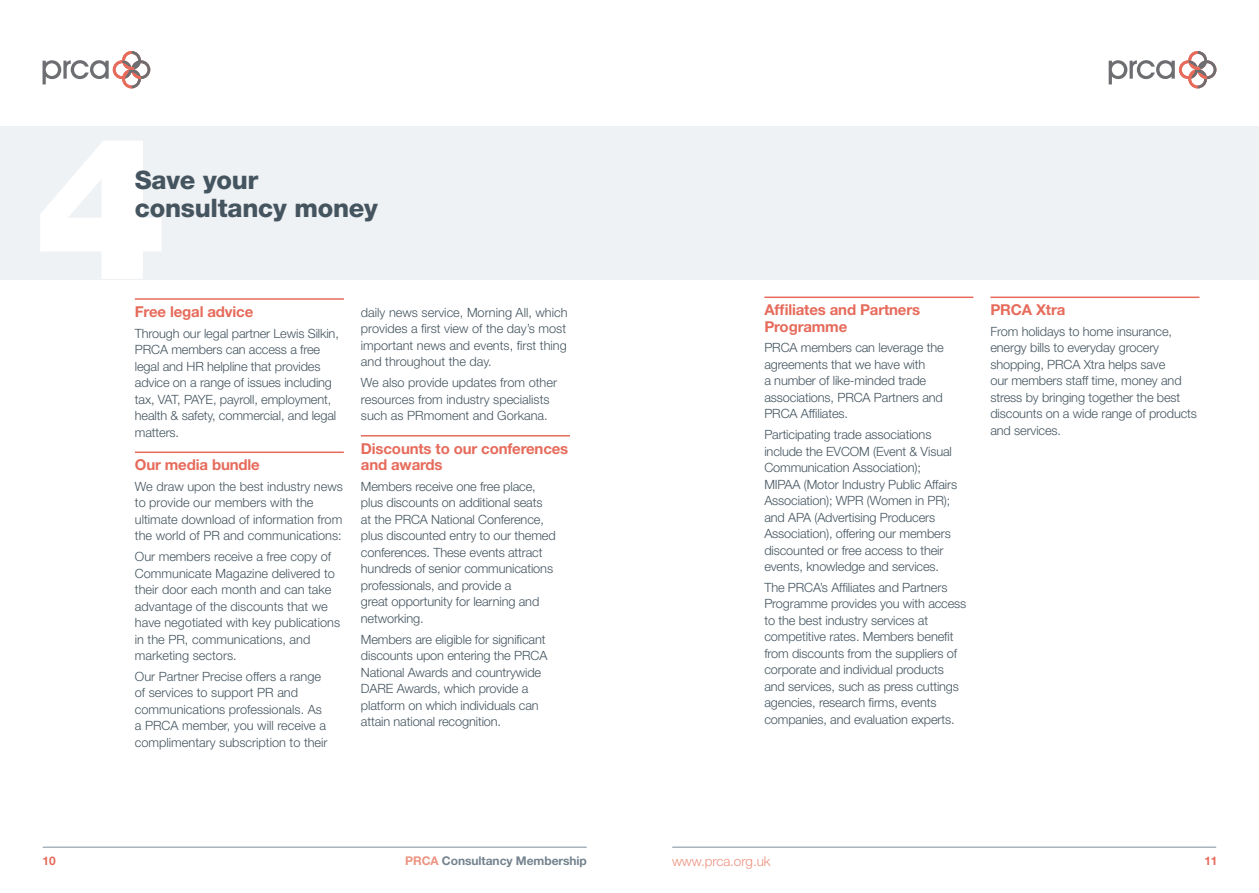
<style>
.page{position:relative;width:1259px;height:893px;background:#fff}
.page>*{position:absolute;margin:0;border:0;box-sizing:border-box;transform-origin:0 0}
.t1{font:800 25.5px/28.5px "Helvetica Neue LT";letter-spacing:-.01em;color:#455560}
.t2{font:700 15px/16.5px "Helvetica Neue LT";letter-spacing:-.01em;color:#e66b5b}
.t3{font:300 13.5px "Helvetica Neue LT";letter-spacing:-.005em;color:#ec9381}
.t4{font:300 12.75px/16.5px "Helvetica Neue LT";letter-spacing:-.01em;color:#455560}
.t5{font:700 12px "Helvetica Neue LT";letter-spacing:-.005em;color:#74838e}
.t6{font:700 11.85px "Helvetica Neue LT";color:#e66b5b}
.s1{color:#ec9381}
</style>
<div class="page">
<hr style="left:43px;top:846px;width:543px;height:2px;background:#a8b3bc">
<hr style="left:673px;top:846px;width:542px;height:2px;background:#a8b3bc">
<svg style="left:43px;top:51px;width:107px;height:37px"></svg>
<svg style="left:1108px;top:51px;width:108px;height:37px"></svg>
<div style="left:0;top:127px;width:1259px;height:153px;background:#eff2f4"></div>
<hr style="left:135px;top:298px;width:209px;height:2px;background:#e66b5b">
<hr style="left:135px;top:451px;width:209px;height:2px;background:#e66b5b">
<hr style="left:361px;top:435px;width:209px;height:1px;background:#e66b5b">
<hr style="left:764px;top:297px;width:209px;height:1px;background:#e66b5b">
<hr style="left:990px;top:297px;width:209px;height:1px;background:#e66b5b">
<h1 class="t1" style="left:135px;top:165px;width:244px">Save your consultancy money</h1>
<p class="t2" style="left:135px;top:303px;width:120px">Free legal advice</p>
<p class="t4" style="left:135px;top:324px;width:205px">Through our legal partner Lewis Silkin,<br>PRCA members can access a free legal and HR helpline that provides advice on a range of issues including tax, VAT, PAYE, payroll, employment, health &amp; safety, commercial, and legal matters.</p>
<p class="t2" style="left:135px;top:456px;width:126px">Our media bundle</p>
<p class="t4" style="left:135px;top:478px;width:210px">We draw upon the best industry news to provide our members with the ultimate download of information from the world of PR and communications:</p>
<p class="t4" style="left:135px;top:548px;width:207px">Our members receive a free copy of<br>Communicate Magazine delivered to their door each month and can take advantage of the discounts that we have negotiated with key publications in the PR, communications, and marketing sectors.</p>
<p class="t4" style="left:135px;top:668px;width:194px">Our Partner Precise offers a range of services to support PR and communications professionals. As a PRCA member, you will receive a complimentary subscription to their</p>
<p class="t4" style="left:361px;top:304px;width:208px;text-align:justify">daily news service, Morning All, which provides a first view of the day’s most important news and events, first thing and throughout the day.</p>
<p class="t4" style="left:361px;top:374px;width:198px">We also provide updates from other resources from industry specialists such as PRmoment and Gorkana.</p>
<p class="t2" style="left:361px;top:440px;width:209px">Discounts to our conferences and awards</p>
<p class="t4" style="left:361px;top:478px;width:196px">Members receive one free place, plus discounts on additional seats at the PRCA National Conference, plus discounted entry to our themed conferences. These events attract hundreds of senior communications professionals, and provide a<br>great opportunity for learning and networking.</p>
<p class="t4" style="left:361px;top:630px;width:188px">Members are eligible for significant discounts upon entering the PRCA<br>National Awards and countrywide<br>DARE Awards, which provide a platform on which individuals can attain national recognition.</p>
<p class="t2" style="left:764px;top:301px;width:157px">Affiliates and Partners<br>Programme</p>
<p class="t4" style="left:764px;top:339px;width:181px">PRCA members can leverage the agreements that we have with<br>a number of like-minded trade associations, PRCA Partners and<br>PRCA Affiliates.</p>
<p class="t4" style="left:764px;top:426px;width:194px">Participating trade associations include the EVCOM (Event &amp; Visual Communication Association); MIPAA (Motor Industry Public Affairs Association); WPR (Women in PR); and APA (Advertising Producers Association), offering our members discounted or free access to their events, knowledge and services.</p>
<p class="t4" style="left:764px;top:579px;width:203px">The PRCA’s Affiliates and Partners Programme provides you with access to the best industry services at competitive rates. Members benefit from discounts from the suppliers of corporate and individual products and services, such as press cuttings agencies, research firms, events companies, and evaluation experts.</p>
<p class="t2" style="left:990px;top:301px;width:76px">PRCA Xtra</p>
<p class="t4" style="left:990px;top:323px;width:208px">From holidays to home insurance, energy bills to everyday grocery shopping, PRCA Xtra helps save<br>our members staff time, money and stress by bringing together the best discounts on a wide range of products and services.</p>
<p class="t6" style="left:43px;top:853px;width:15px">10</p>
<p class="t5" style="left:405px;top:853px;width:183px"><span class="s1">PRCA</span> Consultancy Membership</p>
<p class="t3" style="left:672px;top:853px;width:100px">www.prca.org.uk</p>
<p class="t6" style="left:1204px;top:853px;width:15px">11</p>
</div>
